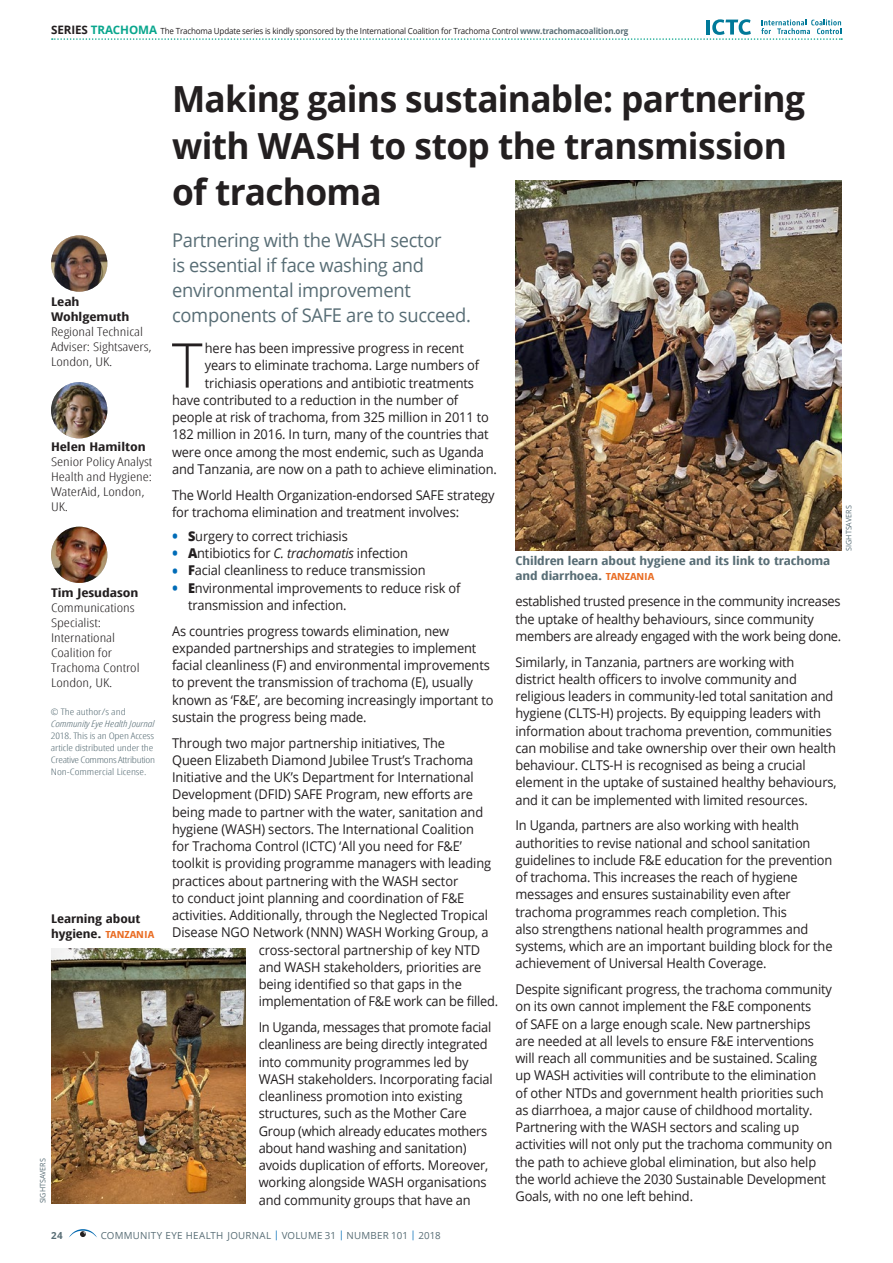
<style>
.page{position:relative;width:893px;height:1263px;background:#fff}
.page>*{position:absolute;margin:0;border:0;box-sizing:border-box;transform-origin:0 0}
.t1{font:300 61.8px "Open Sans";color:#231f20;scale:.95 1}
.t2{font:700 36px/46.5px "Open Sans";letter-spacing:-.02em;color:#231f20}
.t3{font:18.9px/24.9px "Open Sans";letter-spacing:-.015em;color:#586d75}
.t4{font:13.5px/17.2px "Open Sans";letter-spacing:-.01em;color:#231f20;scale:.95 1}
.t5{font:300 12px/15px "Open Sans Condensed";color:#231f20;scale:1.3 1}
.t6{font:700 12px/15px "Open Sans Condensed";letter-spacing:-.005em;color:#586d75;scale:1.26 1}
.t7{font:700 12px/15px "Open Sans Condensed";color:#231f20;scale:1.3 1}
.t8{font:700 12px/15px "Open Sans Condensed";color:#231f20;scale:1.26 1}
.t9{font:9.75px "Open Sans";letter-spacing:.025em;color:#586d75}
.t10{font:700 9.75px "Open Sans";color:#586d75}
.t11{font:300 9px/12px "Open Sans Condensed";letter-spacing:-.01em;color:#586d75;scale:1.3 1}
.t12{font:italic 300 9px "Open Sans Condensed";color:#586d75;scale:1.3 1}
.t13{font:300 9px "Open Sans Condensed";letter-spacing:-.01em;color:#586d75;scale:1.04 1}
.t14{font:8.4px "Open Sans";letter-spacing:-.02em;color:#231f20;scale:.95 1}
.t15{font:7.5px "Open Sans";color:#586d75;scale:.95 1}
.s1{font-weight:700;font-size:11.7px}
.s2{font-weight:700;font-size:11.7px;color:#09a68d}
.s3{font-weight:700;color:#586d75}
.s4{font-size:9.75px;color:#e96d24}
.s5{font-weight:700;font-size:16.5px;color:#006cb7}
.s6{font-weight:800}
.s7{font-style:italic}
.s8{color:#006cb7}
</style>
<div class="page">
<svg style="left:69px;top:1229px;width:28px;height:9px"></svg>
<img style="left:516px;top:180px;width:326px;height:371px">
<img style="left:51px;top:949px;width:195px;height:254px">
<img style="left:51px;top:235px;width:56px;height:57px;border-radius:28px">
<img style="left:51px;top:382px;width:56px;height:56px;border-radius:28px">
<img style="left:51px;top:527px;width:56px;height:56px;border-radius:28px">
<svg style="left:52px;top:19px;width:790px;height:21px"></svg>
<p class="t14" style="left:51px;top:25px;width:609px"><span class="s1">SERIES</span> <span class="s2">TRACHOMA</span> The Trachoma Update series is kindly sponsored by the International Coalition for Trachoma Control <span class="s3">www.trachomacoalition.org</span></p>
<p class="t7" style="left:51px;top:293px;width:62px">Leah<br>Wohlgemuth</p>
<p class="t5" style="left:51px;top:323px;width:79px">Regional Technical<br>Adviser: Sightsavers,<br>London, UK.</p>
<p class="t7" style="left:51px;top:439px;width:74px">Helen Hamilton</p>
<p class="t5" style="left:51px;top:454px;width:79px">Senior Policy Analyst<br>Health and Hygiene:<br>WaterAid, London,<br>UK.</p>
<p class="t7" style="left:51px;top:584px;width:69px">Tim Jesudason</p>
<p class="t5" style="left:51px;top:599px;width:70px">Communications<br>Specialist:<br>International<br>Coalition for<br>Trachoma Control<br>London, UK.</p>
<p class="t13" style="left:51px;top:706px;width:74px">© The author/s and</p>
<p class="t12" style="left:51px;top:718px;width:81px">Community Eye Health Journal</p>
<p class="t11" style="left:51px;top:729px;width:82px">2018. This is an Open Access article distributed under the<br>Creative Commons Attribution<br>Non-Commercial License.</p>
<p class="t8" style="left:51px;top:910px;width:83px">Learning about hygiene. <span class="s4">TANZANIA</span></p>
<p class="t15" style="left:38px;top:1203px;width:49px;rotate:-90deg">SIGHTSAVERS</p>
<h2 class="t2" style="left:172px;top:75px;width:634px">Making gains sustainable: partnering with WASH to stop the transmission of trachoma</h2>
<h3 class="t3" style="left:172px;top:227px;width:300px">Partnering with the WASH sector<br>is essential if face washing and environmental improvement components of SAFE are to succeed.</h3>
<h1 class="t1" style="left:172px;top:323px;width:34px">T</h1>
<p class="t4" style="left:205px;top:339px;width:274px">here has been impressive progress in recent</p>
<p class="t4" style="left:205px;top:356px;width:290px">years to eliminate trachoma. Large numbers of</p>
<p class="t4" style="left:205px;top:374px;width:285px">trichiasis operations and antibiotic treatments</p>
<p class="t4" style="left:172px;top:391px;width:303px">have contributed to a reduction in the number of</p>
<p class="t4" style="left:172px;top:408px;width:335px">people at risk of trachoma, from 325 million in 2011 to</p>
<p class="t4" style="left:172px;top:425px;width:335px">182 million in 2016. In turn, many of the countries that</p>
<p class="t4" style="left:172px;top:443px;width:330px">were once among the most endemic, such as Uganda</p>
<p class="t4" style="left:172px;top:460px;width:344px">and Tanzania, are now on a path to achieve elimination.</p>
<p class="t4" style="left:172px;top:486px;width:341px">The World Health Organization-endorsed SAFE strategy for trachoma elimination and treatment involves:</p>
<p class="t4" style="left:172px;top:527px;width:186px"><span class="s5">•</span> <span class="s6">S</span>urgery to correct trichiasis</p>
<p class="t4" style="left:172px;top:544px;width:250px"><span class="s5">•</span> <span class="s6">A</span>ntibiotics for <span class="s7">C. trachomatis</span> infection</p>
<p class="t4" style="left:172px;top:562px;width:269px"><span class="s5">•</span> <span class="s6">F</span>acial cleanliness to reduce transmission</p>
<p class="t4" style="left:188px;top:579px;width:288px;text-indent:-16px"><span class="s5">•</span> <span class="s6">E</span>nvironmental improvements to reduce risk of transmission and infection.</p>
<p class="t4" style="left:172px;top:622px;width:340px">As countries progress towards elimination, new expanded partnerships and strategies to implement facial cleanliness (F) and environmental improvements to prevent the transmission of trachoma (E), usually known as ‘F&amp;E’, are becoming increasingly important to sustain the progress being made.</p>
<p class="t4" style="left:172px;top:734px;width:289px">Through two major partnership initiatives, The</p>
<p class="t4" style="left:172px;top:751px;width:319px">Queen Elizabeth Diamond Jubilee Trust’s Trachoma</p>
<p class="t4" style="left:172px;top:768px;width:319px">Initiative and the UK’s Department for International</p>
<p class="t4" style="left:172px;top:785px;width:318px">Development (DFID) SAFE Program, new efforts are</p>
<p class="t4" style="left:172px;top:803px;width:329px">being made to partner with the water, sanitation and</p>
<p class="t4" style="left:172px;top:820px;width:319px">hygiene (WASH) sectors. The International Coalition</p>
<p class="t4" style="left:172px;top:837px;width:307px">for Trachoma Control (ICTC) ‘All you need for F&amp;E’</p>
<p class="t4" style="left:172px;top:854px;width:337px">toolkit is providing programme managers with leading</p>
<p class="t4" style="left:172px;top:872px;width:303px">practices about partnering with the WASH sector</p>
<p class="t4" style="left:172px;top:889px;width:309px">to conduct joint planning and coordination of F&amp;E</p>
<p class="t4" style="left:172px;top:906px;width:334px">activities. Additionally, through the Neglected Tropical</p>
<p class="t4" style="left:172px;top:923px;width:335px">Disease NGO Network (NNN) WASH Working Group, a</p>
<p class="t4" style="left:259px;top:941px;width:235px">cross-sectoral partnership of key NTD</p>
<p class="t4" style="left:259px;top:958px;width:236px">and WASH stakeholders, priorities are</p>
<p class="t4" style="left:259px;top:975px;width:215px">being identified so that gaps in the</p>
<p class="t4" style="left:259px;top:992px;width:253px">implementation of F&amp;E work can be filled.</p>
<p class="t4" style="left:259px;top:1018px;width:248px">In Uganda, messages that promote facial cleanliness are being directly integrated into community programmes led by WASH stakeholders. Incorporating facial cleanliness promotion into existing structures, such as the Mother Care Group (which already educates mothers about hand washing and sanitation) avoids duplication of efforts. Moreover, working alongside WASH organisations and community groups that have an</p>
<p class="t6" style="left:516px;top:552px;width:251px">Children learn about hygiene and its link to trachoma and diarrhoea. <span class="s4">TANZANIA</span></p>
<p class="t15" style="left:843px;top:551px;width:49px;rotate:-90deg">SIGHTSAVERS</p>
<p class="t4" style="left:515px;top:592px;width:344px">established trusted presence in the community increases the uptake of healthy behaviours, since community members are already engaged with the work being done.</p>
<p class="t4" style="left:515px;top:653px;width:339px">Similarly, in Tanzania, partners are working with district health officers to involve community and religious leaders in community-led total sanitation and hygiene (CLTS-H) projects. By equipping leaders with information about trachoma prevention, communities can mobilise and take ownership over their own health behaviour. CLTS-H is recognised as being a crucial element in the uptake of sustained healthy behaviours, and it can be implemented with limited resources.</p>
<p class="t4" style="left:515px;top:816px;width:335px">In Uganda, partners are also working with health authorities to revise national and school sanitation guidelines to include F&amp;E education for the prevention of trachoma. This increases the reach of hygiene messages and ensures sustainability even after trachoma programmes reach completion. This<br>also strengthens national health programmes and systems, which are an important building block for the achievement of Universal Health Coverage.</p>
<p class="t4" style="left:515px;top:980px;width:335px">Despite significant progress, the trachoma community on its own cannot implement the F&amp;E components<br>of SAFE on a large enough scale. New partnerships are needed at all levels to ensure F&amp;E interventions will reach all communities and be sustained. Scaling up WASH activities will contribute to the elimination<br>of other NTDs and government health priorities such as diarrhoea, a major cause of childhood mortality.<br>Partnering with the WASH sectors and scaling up activities will not only put the trachoma community on the path to achieve global elimination, but also help the world achieve the 2030 Sustainable Development Goals, with no one left behind.</p>
<p class="t10" style="left:51px;top:1228px;width:13px">24</p>
<p class="t9" style="left:101px;top:1228px;width:341px">COMMUNITY EYE HEALTH JOURNAL <span class="s8">|</span> VOLUME 31 <span class="s8">|</span> NUMBER 101 <span class="s8">|</span> 2018</p>
</div>
